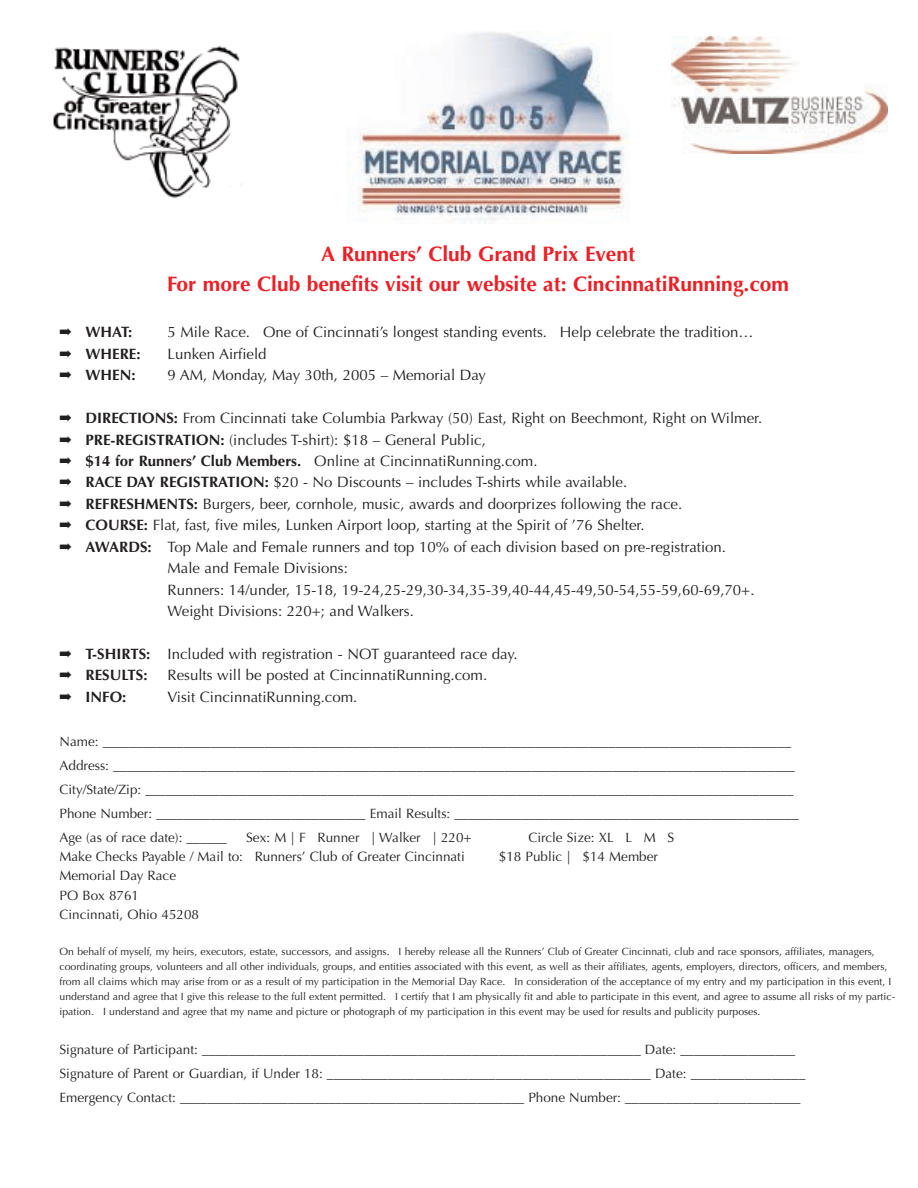
<style>
.page{position:relative;width:918px;height:1188px;background:#fff}
.page>*{position:absolute;margin:0;border:0;box-sizing:border-box;transform-origin:0 0}
.t1{font:700 21px/30px "Optima";color:#ee1e24;text-align:center}
.t2{font:15px/21.5px "Optima";color:#231f20}
.t3{font:700 15px "Optima";color:#231f20}
.t4{font:13.5px/24px "Optima";color:#231f20}
.t5{font:10.5px/15px "Optima";color:#231f20}
.s1{font-weight:700}
</style>
<div class="page">
<img style="left:671px;top:37px;width:216px;height:117px">
<img style="left:354px;top:32px;width:275px;height:189px">
<img style="left:53px;top:46px;width:189px;height:153px">
<h1 class="t1" style="left:167px;top:239px;width:623px">A Runners’ Club Grand Prix Event<br>For more Club benefits visit our website at: CincinnatiRunning.com</h1>
<p class="t3" style="left:60px;top:323px;width:74px">➡ WHAT:</p>
<p class="t2" style="left:168px;top:322px;width:587px">5 Mile Race. One of Cincinnati’s longest standing events. Help celebrate the tradition…</p>
<p class="t3" style="left:60px;top:345px;width:83px">➡ WHERE:</p>
<p class="t2" style="left:168px;top:343px;width:101px">Lunken Airfield</p>
<p class="t3" style="left:60px;top:366px;width:78px">➡ WHEN:</p>
<p class="t2" style="left:168px;top:365px;width:320px">9 AM, Monday, May 30th, 2005 – Memorial Day</p>
<p class="t2" style="left:60px;top:407px;width:704px">➡ <span class="s1">DIRECTIONS:</span> From Cincinnati take Columbia Parkway (50) East, Right on Beechmont, Right on Wilmer.</p>
<p class="t2" style="left:60px;top:429px;width:428px">➡ <span class="s1">PRE-REGISTRATION:</span> (includes T-shirt): $18 – General Public,</p>
<p class="t2" style="left:60px;top:450px;width:480px">➡ <span class="s1">$14 for Runners’ Club Members.</span> Online at CincinnatiRunning.com.</p>
<p class="t2" style="left:60px;top:472px;width:569px">➡ <span class="s1">RACE DAY REGISTRATION:</span> $20 - No Discounts – includes T-shirts while available.</p>
<p class="t2" style="left:60px;top:493px;width:624px">➡ <span class="s1">REFRESHMENTS:</span> Burgers, beer, cornhole, music, awards and doorprizes following the race.</p>
<p class="t2" style="left:60px;top:515px;width:587px">➡ <span class="s1">COURSE:</span> Flat, fast, five miles, Lunken Airport loop, starting at the Spirit of ’76 Shelter.</p>
<p class="t2" style="left:60px;top:536px;width:668px">➡ <span class="s1">AWARDS:</span> Top Male and Female runners and top 10% of each division based on pre-registration.</p>
<p class="t2" style="left:168px;top:558px;width:182px">Male and Female Divisions:</p>
<p class="t2" style="left:168px;top:579px;width:589px">Runners: 14/under, 15-18, 19-24,25-29,30-34,35-39,40-44,45-49,50-54,55-59,60-69,70+.</p>
<p class="t2" style="left:168px;top:600px;width:248px">Weight Divisions: 220+; and Walkers.</p>
<p class="t2" style="left:60px;top:643px;width:460px">➡ <span class="s1">T-SHIRTS:</span> Included with registration - NOT guaranteed race day. ➡ <span class="s1">RESULTS:</span></p>
<p class="t2" style="left:168px;top:665px;width:321px">Results will be posted at CincinnatiRunning.com.</p>
<p class="t3" style="left:60px;top:688px;width:68px">➡ INFO:</p>
<p class="t2" style="left:168px;top:686px;width:191px">Visit CincinnatiRunning.com.</p>
<p class="t4" style="left:60px;top:730px;width:741px">Name: ______________________________________________________________________________________________________ Address: _____________________________________________________________________________________________________ City/State/Zip: ________________________________________________________________________________________________ Phone Number: _______________________________ Email Results: ___________________________________________________ Age (as of race date): ______</p>
<p class="t4" style="left:246px;top:826px;width:227px">Sex: M | F Runner | Walker | 220+</p>
<p class="t4" style="left:528px;top:826px;width:147px">Circle Size: XL L M S</p>
<p class="t4" style="left:60px;top:845px;width:407px">Make Checks Payable / Mail to: Runners’ Club of Greater Cincinnati</p>
<p class="t4" style="left:499px;top:845px;width:161px">$18 Public | $14 Member</p>
<p class="t4" style="left:60px;top:866px;width:141px;line-height:19.4px">Memorial Day Race<br>PO Box 8761<br>Cincinnati, Ohio 45208</p>
<p class="t5" style="left:60px;top:944px;width:837px">On behalf of myself, my heirs, executors, estate, successors, and assigns. I hereby release all the Runners’ Club of Greater Cincinnati, club and race sponsors, affiliates, managers, coordinating groups, volunteers and all other individuals, groups, and entities associated with this event, as well as their affiliates, agents, employers, directors, officers, and members, from all claims which may arise from or as a result of my participation in the Memorial Day Race. In consideration of the acceptance of my entry and my participation in this event, I understand and agree that I give this release to the full extent permitted. I certify that I am physically fit and able to participate in this event, and agree to assume all risks of my partic&shy;ipation. I understand and agree that my name and picture or photograph of my participation in this event may be used for results and publicity purposes.</p>
<p class="t4" style="left:60px;top:1037px;width:747px">Signature of Participant: _________________________________________________________________ Date: _________________<br>Signature of Parent or Guardian, if Under 18: ________________________________________________ Date: _________________<br>Emergency Contact: ___________________________________________________ Phone Number: __________________________</p>
</div>
